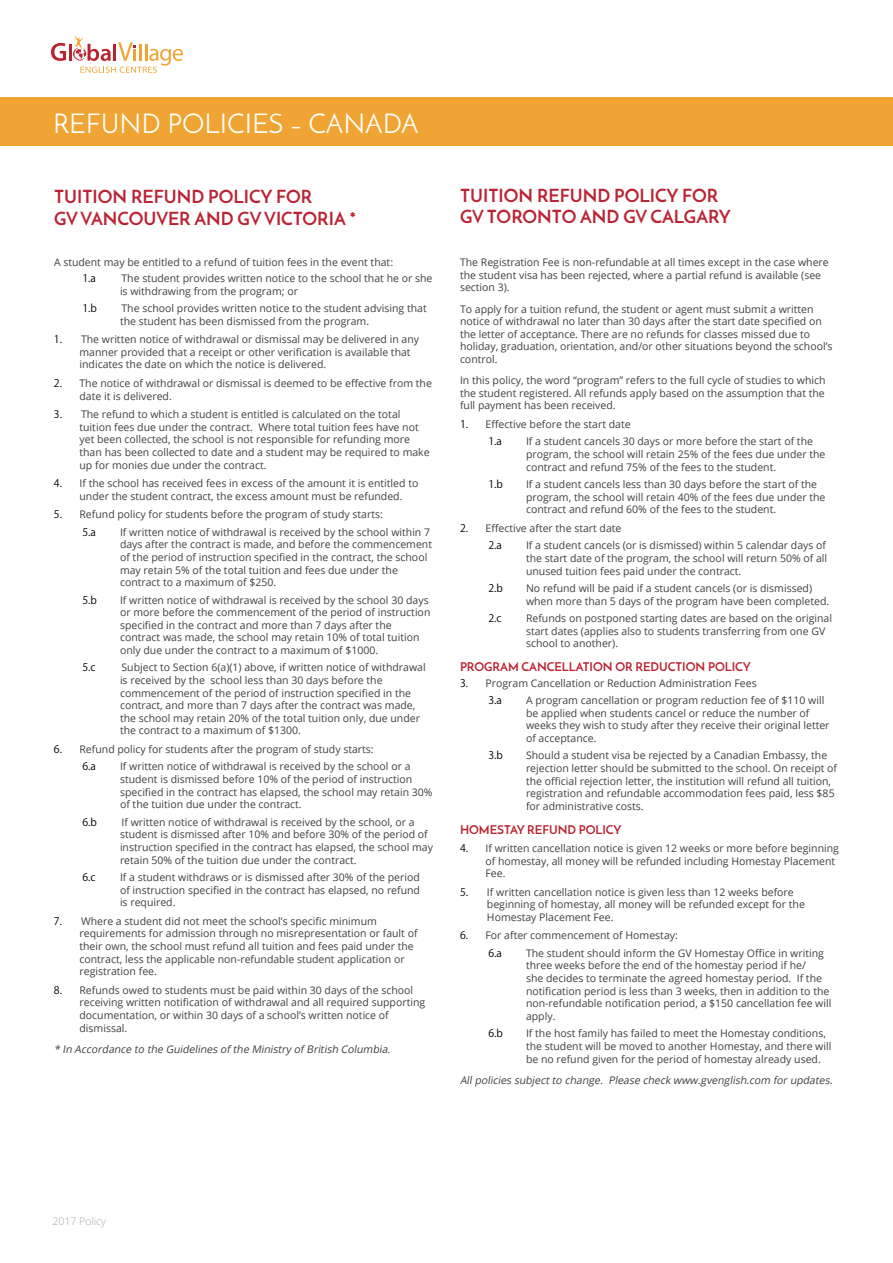
<style>
.page{position:relative;width:893px;height:1263px;background:#fff}
.page>*{position:absolute;margin:0;border:0;box-sizing:border-box;transform-origin:0 0}
.t1{font:27px "Josefin Sans";color:#fff}
.t2{font:700 18px/21.6px "Josefin Sans";color:#ba2334}
.t3{font:700 12px "Josefin Sans";color:#ba2334}
.t4{font:700 12px "Josefin Sans";color:#b8232f}
.t5{font:10.5px/12.6px "Open Sans";color:#414042}
.t6{font:italic 10.5px "Open Sans";color:#414042}
.t7{font:10.5px "Koz Go Pro";color:#000}
.t8{font:300 10.5px "Open Sans";color:#a7a9ac}
.s1{font-family:"Koz Go Pro";color:#000}
</style>
<div class="page">
<svg style="left:51px;top:43px;width:15px;height:18px"></svg>
<hr style="left:69px;top:44px;width:3px;height:17px;background:#b8232f">
<svg style="left:73px;top:35px;width:110px;height:38px"></svg>
<hr style="left:113px;top:44px;width:3px;height:17px;background:#b8232f">
<div style="left:0;top:98px;width:893px;height:48px;background:#f0a434"></div>
<h1 class="t1" style="left:53px;top:107px;width:367px">REFUND POLICIES – CANADA</h1>
<h2 class="t2" style="left:54px;top:186px;width:304px">TUITION REFUND POLICY FOR<br>GV VANCOUVER AND GV VICTORIA *</h2>
<p class="t5" style="left:54px;top:255px;width:341px">A student may be entitled to a refund of tuition fees in the event that:</p>
<p class="t7" style="left:82px;top:271px;width:15px">1.a</p>
<p class="t5" style="left:120px;top:272px;width:314px">The student provides written notice to the school that he or she is withdrawing from the program; or</p>
<p class="t7" style="left:82px;top:301px;width:16px">1.b</p>
<p class="t5" style="left:120px;top:302px;width:308px">The school provides written notice to the student advising that the student has been dismissed from the program.</p>
<p class="t5" style="left:79px;top:333px;width:341px;text-indent:-26px"><span class="s1">1.</span> The written notice of withdrawal or dismissal may be delivered in any manner provided that a receipt or other verification is available that indicates the date on which the notice is delivered.</p>
<p class="t5" style="left:79px;top:377px;width:354px;text-indent:-26px"><span class="s1">2.</span> The notice of withdrawal or dismissal is deemed to be effective from the date it is delivered.</p>
<p class="t5" style="left:79px;top:408px;width:352px;text-indent:-26px"><span class="s1">3.</span> The refund to which a student is entitled is calculated on the total tuition fees due under the contract. Where total tuition fees have not yet been collected, the school is not responsible for refunding more than has been collected to date and a student may be required to make up for monies due under the contract.</p>
<p class="t5" style="left:79px;top:477px;width:340px;text-indent:-26px"><span class="s1">4.</span> If the school has received fees in excess of the amount it is entitled to under the student contract, the excess amount must be refunded.</p>
<p class="t5" style="left:54px;top:508px;width:330px"><span class="s1">5.</span> Refund policy for students before the program of study starts:</p>
<p class="t7" style="left:82px;top:525px;width:15px">5.a</p>
<p class="t5" style="left:120px;top:525px;width:314px">If written notice of withdrawal is received by the school within 7 days after the contract is made, and before the commencement of the period of instruction specified in the contract, the school may retain 5% of the total tuition and fees due under the contract to a maximum of $250.</p>
<p class="t7" style="left:82px;top:593px;width:16px">5.b</p>
<p class="t5" style="left:120px;top:593px;width:312px">If written notice of withdrawal is received by the school 30 days or more before the commencement of the period of instruction specified in the contract and more than 7 days after the contract was made, the school may retain 10% of total tuition only due under the contract to a maximum of $1000.</p>
<p class="t7" style="left:82px;top:661px;width:15px">5.c</p>
<p class="t5" style="left:120px;top:661px;width:307px">Subject to Section 6(a)(1) above, if written notice of withdrawal is received by the school less than 30 days before the commencement of the period of instruction specified in the contract, and more than 7 days after the contract was made, the school may retain 20% of the total tuition only, due under the contract to a maximum of $1300.</p>
<p class="t5" style="left:54px;top:743px;width:321px"><span class="s1">6.</span> Refund policy for students after the program of study starts:</p>
<p class="t7" style="left:82px;top:760px;width:15px">6.a</p>
<p class="t5" style="left:120px;top:760px;width:314px">If written notice of withdrawal is received by the school or a student is dismissed before 10% of the period of instruction specified in the contract has elapsed, the school may retain 30% of the tuition due under the contract.</p>
<p class="t7" style="left:82px;top:815px;width:16px">6.b</p>
<p class="t5" style="left:120px;top:815px;width:314px">If written notice of withdrawal is received by the school, or a student is dismissed after 10% and before 30% of the period of instruction specified in the contract has elapsed, the school may retain 50% of the tuition due under the contract.</p>
<p class="t7" style="left:82px;top:870px;width:15px">6.c</p>
<p class="t5" style="left:120px;top:871px;width:302px;text-align:justify">If a student withdraws or is dismissed after 30% of the period of instruction specified in the contract has elapsed, no refund is required.</p>
<p class="t5" style="left:79px;top:914px;width:340px;text-indent:-26px"><span class="s1">7.</span> Where a student did not meet the school’s specific minimum requirements for admission through no misrepresentation or fault of their own, the school must refund all tuition and fees paid under the contract, less the applicable non-refundable student application or registration fee.</p>
<p class="t5" style="left:79px;top:983px;width:347px;text-indent:-26px"><span class="s1">8.</span> Refunds owed to students must be paid within 30 days of the school receiving written notification of withdrawal and all required supporting documentation, or within 30 days of a school’s written notice of dismissal.</p>
<p class="t6" style="left:54px;top:1042px;width:340px">* In Accordance to the Guidelines of the Ministry of British Columbia.</p>
<h2 class="t2" style="left:460px;top:184px;width:272px">TUITION REFUND POLICY FOR<br>GV TORONTO AND GV CALGARY</h2>
<p class="t5" style="left:460px;top:256px;width:370px">The Registration Fee is non-refundable at all times except in the case where the student visa has been rejected, where a partial refund is available (see section 3).</p>
<p class="t5" style="left:460px;top:302px;width:374px">To apply for a tuition refund, the student or agent must submit a written notice of withdrawal no later than 30 days after the start date specified on the letter of acceptance. There are no refunds for classes missed due to holiday, graduation, orientation, and/or other situations beyond the school’s control.</p>
<p class="t5" style="left:460px;top:374px;width:367px;text-align:justify">In this policy, the word “program” refers to the full cycle of studies to which the student registered. All refunds apply based on the assumption that the full payment has been received.</p>
<p class="t5" style="left:460px;top:418px;width:172px"><span class="s1">1.</span> Effective before the start date</p>
<p class="t7" style="left:488px;top:435px;width:15px">1.a</p>
<p class="t5" style="left:526px;top:435px;width:301px">If a student cancels 30 days or more before the start of the program, the school will retain 25% of the fees due under the contract and refund 75% of the fees to the student.</p>
<p class="t7" style="left:488px;top:477px;width:16px">1.b</p>
<p class="t5" style="left:526px;top:478px;width:301px">If a student cancels less than 30 days before the start of the program, the school will retain 40% of the fees due under the contract and refund 60% of the fees to the student.</p>
<p class="t5" style="left:460px;top:521px;width:163px"><span class="s1">2.</span> Effective after the start date</p>
<p class="t7" style="left:488px;top:539px;width:15px">2.a</p>
<p class="t5" style="left:526px;top:539px;width:303px;text-align:justify">If a student cancels (or is dismissed) within 5 calendar days of the start date of the program, the school will return 50% of all unused tuition fees paid under the contract.</p>
<p class="t7" style="left:488px;top:581px;width:16px">2.b</p>
<p class="t5" style="left:526px;top:582px;width:305px">No refund will be paid if a student cancels (or is dismissed) when more than 5 days of the program have been completed.</p>
<p class="t7" style="left:488px;top:611px;width:15px">2.c</p>
<p class="t5" style="left:526px;top:612px;width:308px">Refunds on postponed starting dates are based on the original start dates (applies also to students transferring from one GV school to another).</p>
<p class="t3" style="left:460px;top:660px;width:292px">PROGRAM CANCELLATION OR REDUCTION POLICY</p>
<p class="t5" style="left:460px;top:676px;width:298px"><span class="s1">3.</span> Program Cancellation or Reduction Administration Fees</p>
<p class="t7" style="left:488px;top:693px;width:15px">3.a</p>
<p class="t5" style="left:526px;top:694px;width:305px">A program cancellation or program reduction fee of $110 will be applied when students cancel or reduce the number of weeks they wish to study after they receive their original letter of acceptance.</p>
<p class="t7" style="left:488px;top:749px;width:16px">3.b</p>
<p class="t5" style="left:526px;top:749px;width:313px">Should a student visa be rejected by a Canadian Embassy, the rejection letter should be submitted to the school. On receipt of the official rejection letter, the institution will refund all tuition, registration and refundable accommodation fees paid, less $85 for administrative costs.</p>
<p class="t4" style="left:460px;top:822px;width:163px">HOMESTAY REFUND POLICY</p>
<p class="t5" style="left:485px;top:841px;width:355px;text-indent:-26px"><span class="s1">4.</span> If written cancellation notice is given 12 weeks or more before beginning of homestay, all money will be refunded including Homestay Placement<br>Fee.</p>
<p class="t5" style="left:487px;top:885px;width:319px;text-indent:-27px"><span class="s1">5.</span> If written cancellation notice is given less than 12 weeks before beginning of homestay, all money will be refunded except for the<br>Homestay Placement Fee.</p>
<p class="t5" style="left:460px;top:929px;width:219px"><span class="s1">6.</span> For after commencement of Homestay:</p>
<p class="t7" style="left:488px;top:946px;width:15px">6.a</p>
<p class="t5" style="left:526px;top:946px;width:307px">The student should inform the GV Homestay Office in writing three weeks before the end of the homestay period if he/<br>she decides to terminate the agreed homestay period. If the notification period is less than 3 weeks, then in addition to the non-refundable notification period, a $150 cancellation fee will apply.</p>
<p class="t7" style="left:488px;top:1027px;width:16px">6.b</p>
<p class="t5" style="left:526px;top:1027px;width:307px">If the host family has failed to meet the Homestay conditions, the student will be moved to another Homestay, and there will be no refund given for the period of homestay already used.</p>
<p class="t6" style="left:460px;top:1073px;width:376px">Allpolicies subjectto change. Please check www.gvenglish.com forupdates.</p>
<p class="t8" style="left:52px;top:1213px;width:55px">2017 Policy</p>
</div>
